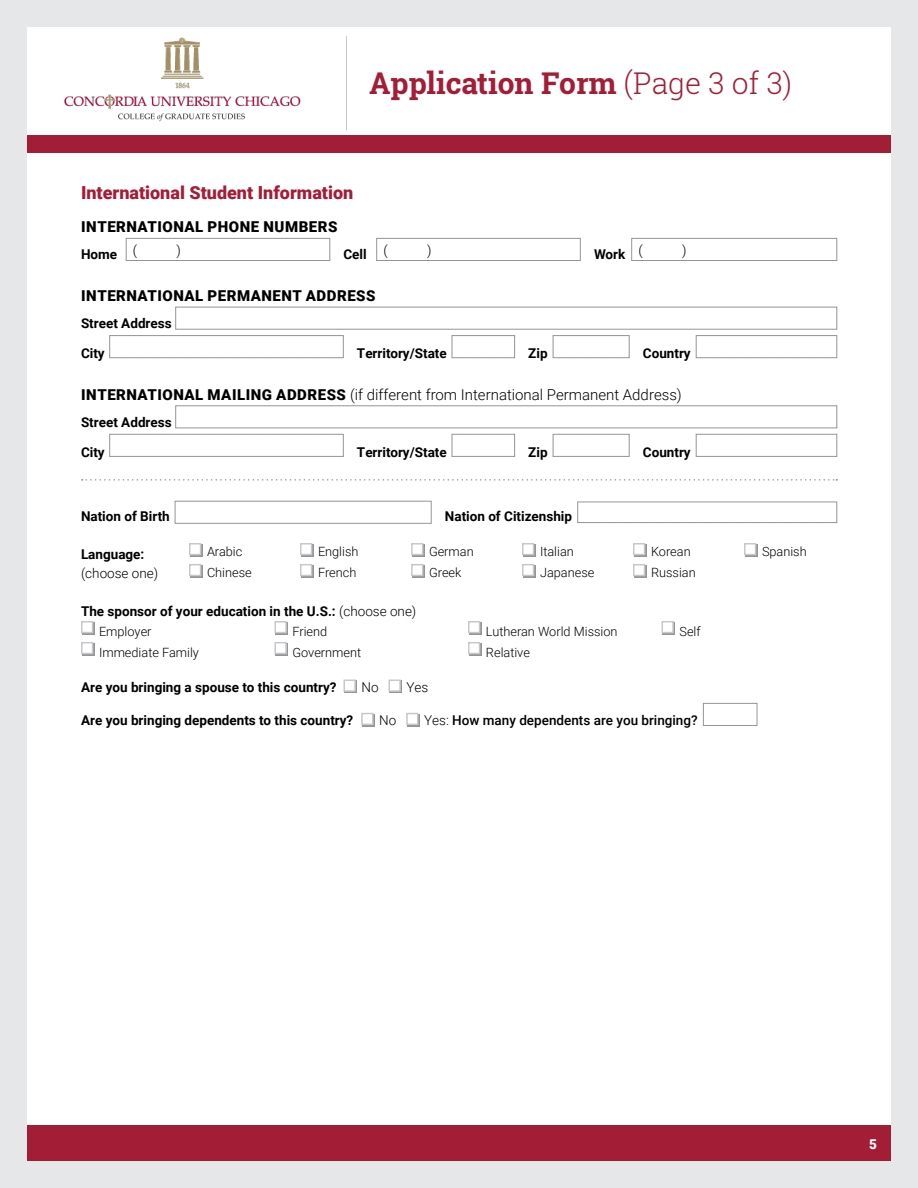
<style>
.page{position:relative;width:918px;height:1188px;background:#fff}
.page>*{position:absolute;margin:0;border:0;box-sizing:border-box;transform-origin:0 0}
.t1{font:700 30px "Roboto Slab";color:#a41d36}
.t2{font:900 18px "Roboto";color:#a41d36}
.t3{font:300 15px "Roboto";color:#000}
.t4{font:900 15px "Roboto";letter-spacing:.035em;color:#000}
.t5{font:700 13.5px "Roboto";color:#000}
.t6{font:500 13.5px "Roboto";color:#000}
.t7{font:300 13.5px "Roboto";color:#000}
.t8{font:900 13.5px "Roboto";color:#fff}
.t9{font:300 12.75px/21px "Roboto";color:#000}
.s1{font-weight:300}
.s2{font-weight:900}
</style>
<div class="page">
<div style="left:27px;top:135px;width:864px;height:18px;background:#a41d36"></div>
<div style="left:27px;top:1125px;width:864px;height:36px;background:#a41d36"></div>
<div style="left:0;top:0;width:918px;height:1188px;border:27px solid #e6e7e8"></div>
<hr style="left:346px;top:36px;width:1px;height:94px;background:#c7c8ca">
<img style="left:64px;top:37px;width:237px;height:85px">
<div style="left:126px;top:238px;width:204px;height:23px;border:1px solid #939598"></div>
<div style="left:376px;top:238px;width:204px;height:23px;border:1px solid #939598"></div>
<div style="left:632px;top:238px;width:205px;height:23px;border:1px solid #939598"></div>
<div style="left:176px;top:307px;width:661px;height:22px;border:1px solid #939598"></div>
<div style="left:110px;top:335px;width:234px;height:23px;border:1px solid #939598"></div>
<div style="left:452px;top:335px;width:63px;height:23px;border:1px solid #939598"></div>
<div style="left:553px;top:335px;width:76px;height:23px;border:1px solid #939598"></div>
<div style="left:696px;top:335px;width:141px;height:23px;border:1px solid #939598"></div>
<div style="left:176px;top:406px;width:661px;height:22px;border:1px solid #939598"></div>
<div style="left:110px;top:434px;width:234px;height:23px;border:1px solid #939598"></div>
<div style="left:452px;top:434px;width:63px;height:23px;border:1px solid #939598"></div>
<div style="left:553px;top:434px;width:76px;height:23px;border:1px solid #939598"></div>
<div style="left:696px;top:434px;width:141px;height:23px;border:1px solid #939598"></div>
<svg style="left:82px;top:479px;width:755px;height:2px"></svg>
<div style="left:175px;top:501px;width:256px;height:23px;border:1px solid #939598"></div>
<div style="left:578px;top:502px;width:259px;height:21px;border:1px solid #939598"></div>
<div style="left:745px;top:544px;width:13px;height:12px;background:#a3a5a8"></div>
<div style="left:744px;top:543px;width:12px;height:12px;background:#fff;border:2px solid #c7c8ca"></div>
<div style="left:190px;top:544px;width:12px;height:12px;background:#a3a5a8"></div>
<div style="left:189px;top:543px;width:12px;height:12px;background:#fff;border:2px solid #c7c8ca"></div>
<div style="left:190px;top:565px;width:12px;height:12px;background:#a0a2a5"></div>
<div style="left:189px;top:564px;width:12px;height:12px;background:#fff;border:2px solid #c7c8ca"></div>
<div style="left:301px;top:544px;width:13px;height:12px;background:#a3a5a8"></div>
<div style="left:300px;top:543px;width:12px;height:12px;background:#fff;border:2px solid #c7c8ca"></div>
<div style="left:301px;top:565px;width:13px;height:12px;background:#a3a5a8"></div>
<div style="left:300px;top:564px;width:12px;height:12px;background:#fff;border:2px solid #c7c8ca"></div>
<div style="left:412px;top:544px;width:13px;height:12px;background:#aaabae"></div>
<div style="left:411px;top:543px;width:12px;height:12px;background:#fff;border:2px solid #c7c8ca"></div>
<div style="left:412px;top:565px;width:13px;height:12px;background:#aaabae"></div>
<div style="left:411px;top:564px;width:12px;height:12px;background:#fff;border:2px solid #c7c8ca"></div>
<div style="left:523px;top:544px;width:13px;height:12px;background:#a3a5a8"></div>
<div style="left:522px;top:543px;width:12px;height:12px;background:#fff;border:2px solid #c7c8ca"></div>
<div style="left:523px;top:565px;width:13px;height:12px;background:#a3a5a8"></div>
<div style="left:522px;top:564px;width:12px;height:12px;background:#fff;border:2px solid #c7c8ca"></div>
<div style="left:634px;top:544px;width:12px;height:12px;background:#a3a5a8"></div>
<div style="left:633px;top:543px;width:12px;height:12px;background:#fff;border:2px solid #c7c8ca"></div>
<div style="left:634px;top:565px;width:12px;height:12px;background:#a0a2a5"></div>
<div style="left:633px;top:564px;width:12px;height:12px;background:#fff;border:2px solid #c7c8ca"></div>
<div style="left:82px;top:622px;width:12px;height:12px;background:#a3a5a8"></div>
<div style="left:81px;top:621px;width:12px;height:12px;background:#fff;border:2px solid #c7c8ca"></div>
<div style="left:82px;top:643px;width:12px;height:12px;background:#a0a2a5"></div>
<div style="left:81px;top:642px;width:12px;height:12px;background:#fff;border:2px solid #c7c8ca"></div>
<svg style="left:276px;top:622px;width:12px;height:12px"></svg>
<div style="left:274px;top:621px;width:13px;height:12px;background:#fff;border:2px solid #c7c8ca"></div>
<svg style="left:276px;top:643px;width:12px;height:12px"></svg>
<div style="left:274px;top:642px;width:13px;height:12px;background:#fff;border:2px solid #c7c8ca"></div>
<div style="left:469px;top:622px;width:13px;height:12px;background:#a3a5a8"></div>
<div style="left:468px;top:621px;width:12px;height:12px;background:#fff;border:2px solid #c7c8ca"></div>
<div style="left:469px;top:643px;width:13px;height:12px;background:#a3a5a8"></div>
<div style="left:468px;top:642px;width:12px;height:12px;background:#fff;border:2px solid #c7c8ca"></div>
<svg style="left:663px;top:622px;width:12px;height:12px"></svg>
<div style="left:662px;top:621px;width:12px;height:12px;background:#fff;border:2px solid #c7c8ca"></div>
<div style="left:345px;top:681px;width:12px;height:12px;background:#939598"></div>
<div style="left:344px;top:680px;width:12px;height:12px;background:#fff;border:2px solid #c7c8ca"></div>
<div style="left:390px;top:681px;width:12px;height:12px;background:#939598"></div>
<div style="left:388px;top:680px;width:13px;height:12px;background:#fff;border:2px solid #c7c8ca"></div>
<div style="left:362px;top:714px;width:13px;height:12px;background:#939598"></div>
<div style="left:361px;top:713px;width:13px;height:12px;background:#fff;border:2px solid #c7c8ca"></div>
<div style="left:407px;top:714px;width:13px;height:12px;background:#939598"></div>
<div style="left:406px;top:713px;width:13px;height:12px;background:#fff;border:2px solid #c7c8ca"></div>
<div style="left:703px;top:703px;width:54px;height:23px;border:1px solid #939598"></div>
<h1 class="t1" style="left:369px;top:62px;width:425px">Application Form <span class="s1">(Page 3 of 3)</span></h1>
<h2 class="t2" style="left:81px;top:180px;width:274px">International Student Information</h2>
<p class="t4" style="left:81px;top:216px;width:258px">INTERNATIONAL PHONE NUMBERS</p>
<p class="t5" style="left:81px;top:245px;width:38px">Home</p>
<p class="t5" style="left:343px;top:245px;width:25px">Cell</p>
<p class="t5" style="left:594px;top:245px;width:33px">Work</p>
<p class="t4" style="left:81px;top:285px;width:296px">INTERNATIONAL PERMANENT ADDRESS</p>
<p class="t5" style="left:81px;top:314px;width:92px">Street Address</p>
<p class="t5" style="left:81px;top:344px;width:25px">City</p>
<p class="t5" style="left:357px;top:344px;width:91px">Territory/State</p>
<p class="t5" style="left:528px;top:344px;width:21px">Zip</p>
<p class="t5" style="left:643px;top:344px;width:49px">Country</p>
<p class="t3" style="left:81px;top:384px;width:602px"><span class="s2">INTERNATIONAL MAILING ADDRESS</span> (if different from International Permanent Address)</p>
<p class="t5" style="left:81px;top:413px;width:92px">Street Address</p>
<p class="t5" style="left:81px;top:443px;width:25px">City</p>
<p class="t5" style="left:357px;top:443px;width:91px">Territory/State</p>
<p class="t5" style="left:528px;top:443px;width:21px">Zip</p>
<p class="t5" style="left:643px;top:443px;width:49px">Country</p>
<p class="t7" style="left:133px;top:241px;width:6px">(</p>
<p class="t7" style="left:177px;top:241px;width:6px">)</p>
<p class="t7" style="left:383px;top:241px;width:6px">(</p>
<p class="t7" style="left:427px;top:241px;width:6px">)</p>
<p class="t7" style="left:638px;top:241px;width:6px">(</p>
<p class="t7" style="left:682px;top:241px;width:6px">)</p>
<p class="t5" style="left:81px;top:507px;width:90px">Nation of Birth</p>
<p class="t5" style="left:445px;top:507px;width:129px">Nation of Citizenship</p>
<p class="t5" style="left:81px;top:545px;width:65px">Language:</p>
<p class="t7" style="left:81px;top:564px;width:79px">(choose one)</p>
<p class="t5" style="left:81px;top:602px;width:337px">The sponsor of your education in the U.S.: <span class="s1">(choose one)</span></p>
<p class="t9" style="left:207px;top:540px;width:46px">Arabic<br>Chinese</p>
<p class="t9" style="left:318px;top:540px;width:42px">English<br>French</p>
<p class="t9" style="left:429px;top:540px;width:46px">German<br>Greek</p>
<p class="t9" style="left:540px;top:540px;width:56px">Italian<br>Japanese</p>
<p class="t9" style="left:651px;top:540px;width:46px">Korean<br>Russian</p>
<p class="t9" style="left:762px;top:540px;width:46px">Spanish</p>
<p class="t9" style="left:99px;top:620px;width:101px">Employer<br>Immediate Family</p>
<p class="t9" style="left:292px;top:620px;width:70px">Friend<br>Government</p>
<p class="t9" style="left:486px;top:620px;width:133px">Lutheran World Mission<br>Relative</p>
<p class="t9" style="left:679px;top:620px;width:23px">Self</p>
<p class="t5" style="left:81px;top:678px;width:257px">Are you bringing a spouse to this country?</p>
<p class="t7" style="left:362px;top:678px;width:19px">No</p>
<p class="t7" style="left:406px;top:678px;width:23px">Yes</p>
<p class="t5" style="left:81px;top:711px;width:274px">Are you bringing dependents to this country?</p>
<p class="t7" style="left:379px;top:711px;width:19px">No</p>
<p class="t6" style="left:424px;top:711px;width:275px"><span class="s1">Yes:</span> How many dependents are you bringing?</p>
<p class="t8" style="left:869px;top:1134px;width:9px">5</p>
</div>
